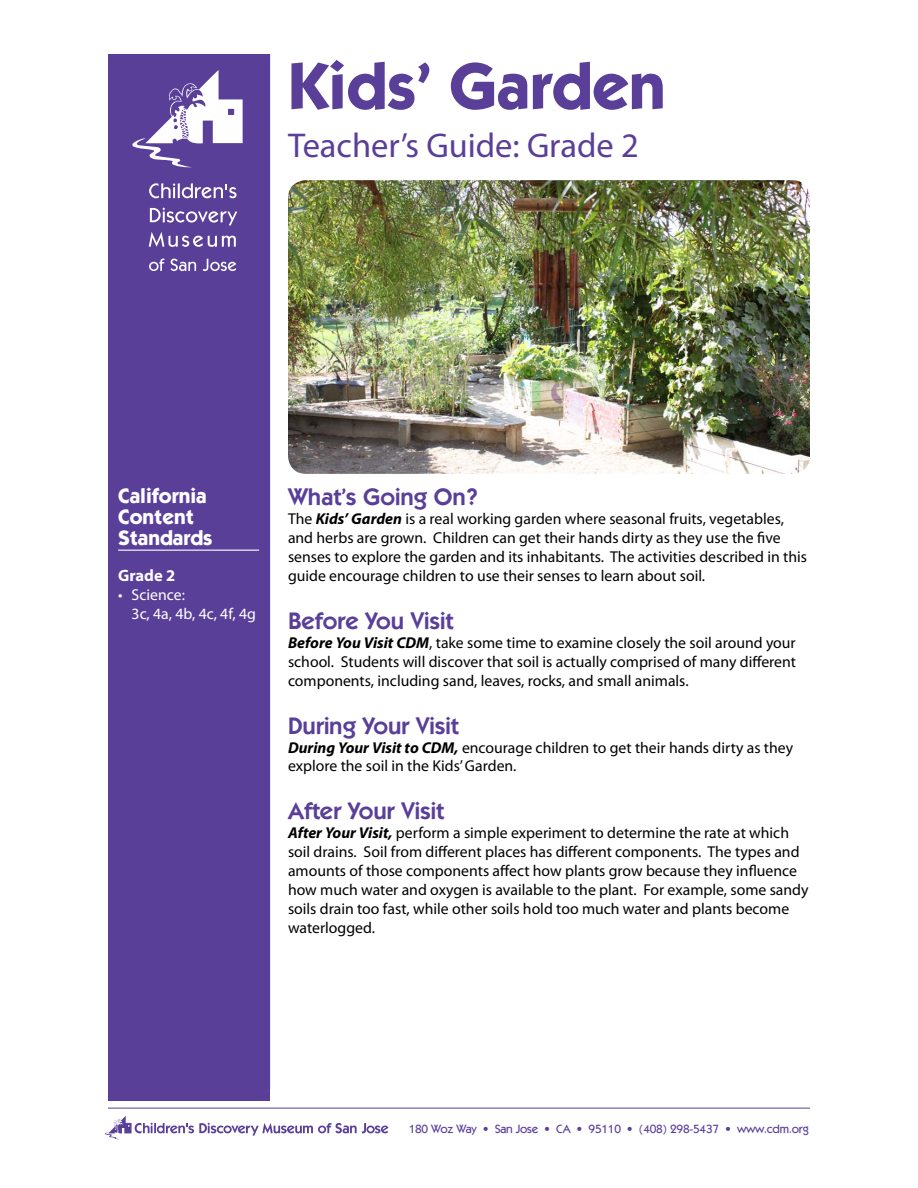
<style>
.page{position:relative;width:918px;height:1188px;background:#fff}
.page>*{position:absolute;margin:0;border:0;box-sizing:border-box;transform-origin:0 0}
.t1{font:700 66px "Itc Kabel";color:#5a3f99}
.t2{font:34.5px "Myriad Pro";color:#5a3f99}
.t3{font:600 24px "Itc Kabel";color:#5a3f99}
.t4{font:700 21px/21px "Itc Kabel";color:#fff}
.t5{font:700 16.5px "Myriad Pro";color:#fff}
.t6{font:15.75px/18.9px "Myriad Pro";color:#000}
.t7{font:15.75px/18.9px "Myriad Pro";color:#fff}
.t8{font:500 12px "Itc Kabel";letter-spacing:-.02em;color:#5a3f99}
.s1{font-weight:700;font-style:italic}
</style>
<div class="page">
<hr style="left:108px;top:1108px;width:702px;height:1px;background:#5a3f99">
<svg style="left:105px;top:1116px;width:283px;height:23px"></svg>
<img style="left:288px;top:180px;width:522px;height:294px">
<hr style="left:269px;top:54px;width:1px;height:1035px;background:#5a3f99">
<div style="left:108px;top:54px;width:161px;height:1046px;background:#5a3f99"></div>
<svg style="left:132px;top:70px;width:111px;height:98px"></svg>
<svg style="left:149px;top:183px;width:88px;height:15px"></svg>
<svg style="left:150px;top:207px;width:87px;height:19px"></svg>
<svg style="left:149px;top:232px;width:87px;height:15px"></svg>
<svg style="left:149px;top:259px;width:47px;height:12px"></svg>
<svg style="left:203px;top:259px;width:33px;height:12px"></svg>
<hr style="left:118px;top:550px;width:141px;height:1px;background:#fff">
<h1 class="t1" style="left:288px;top:46px;width:379px">Kids’ Garden</h1>
<h2 class="t2" style="left:288px;top:124px;width:352px">Teacher’s Guide: Grade 2</h2>
<h3 class="t4" style="left:118px;top:485px;width:96px">California<br>Content<br>Standards</h3>
<p class="t5" style="left:118px;top:565px;width:59px">Grade 2</p>
<p class="t7" style="left:132px;top:585px;width:126px;text-indent:-13px">• Science:<br>3c, 4a, 4b, 4c, 4f, 4g</p>
<h3 class="t3" style="left:288px;top:483px;width:191px">What’s Going On?</h3>
<p class="t6" style="left:288px;top:509px;width:521px">The <span class="s1">Kids’ Garden</span> is a real working garden where seasonal fruits, vegetables, and herbs are grown. Children can get their hands dirty as they use the five senses to explore the garden and its inhabitants. The activities described in this guide encourage children to use their senses to learn about soil.</p>
<h3 class="t3" style="left:288px;top:607px;width:167px">Before You Visit</h3>
<p class="t6" style="left:288px;top:633px;width:510px;text-align:justify"><span class="s1">Before You Visit CDM</span>, take some time to examine closely the soil around your school. Students will discover that soil is actually comprised of many different components, including sand, leaves, rocks, and small animals.</p>
<h3 class="t3" style="left:288px;top:711px;width:172px">During Your Visit</h3>
<p class="t6" style="left:288px;top:738px;width:507px"><span class="s1">During Your Visit to CDM,</span> encourage children to get their hands dirty as they explore the soil in the Kids’ Garden.</p>
<h3 class="t3" style="left:288px;top:797px;width:157px">After Your Visit</h3>
<p class="t6" style="left:288px;top:823px;width:522px"><span class="s1">After Your Visit,</span> perform a simple experiment to determine the rate at which soil drains. Soil from different places has different components. The types and amounts of those components affect how plants grow because they influence how much water and oxygen is available to the plant. For example, some sandy soils drain too fast, while other soils hold too much water and plants become waterlogged.</p>
<p class="t8" style="left:409px;top:1122px;width:401px">180 Woz Way • San Jose • CA • 95110 • (408) 298-5437 • www.cdm.org</p>
</div>
